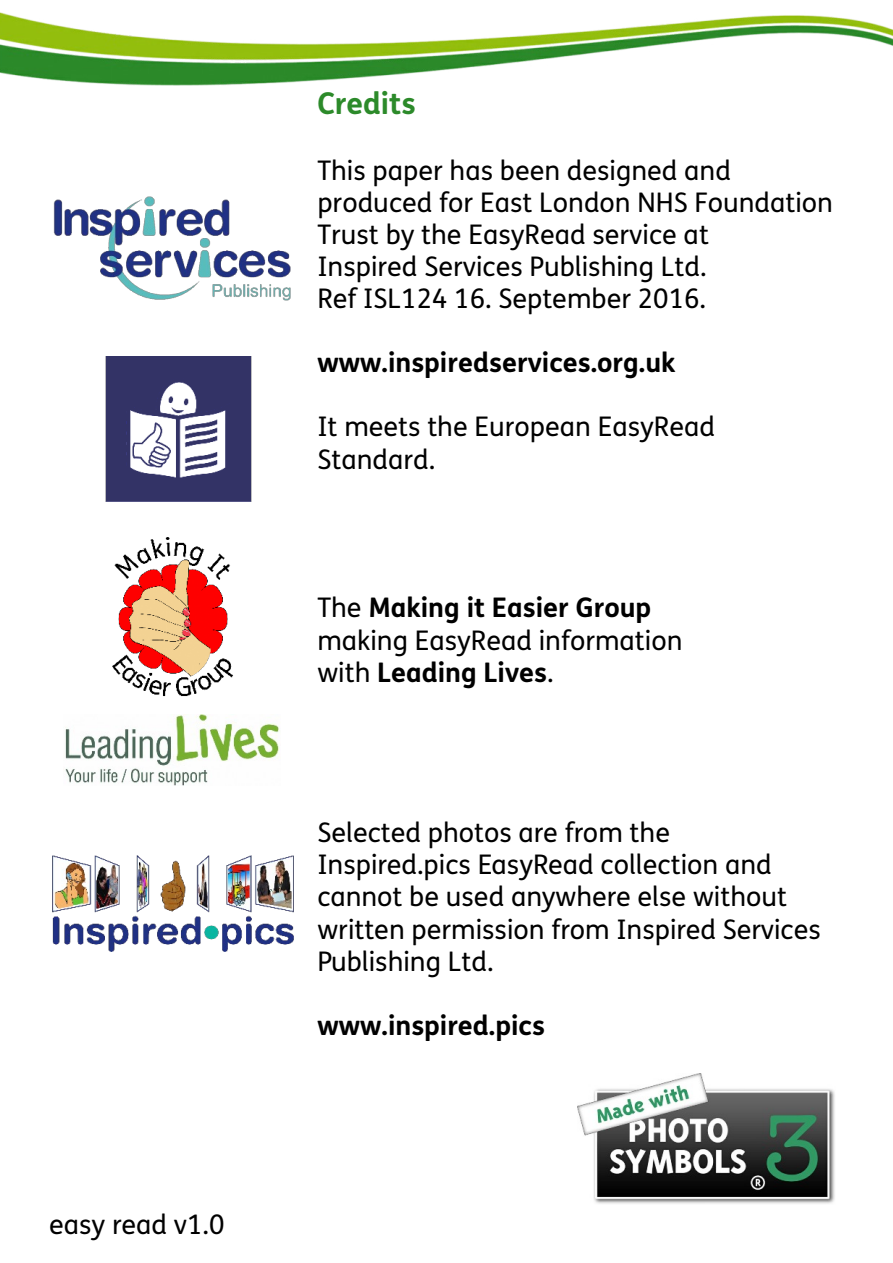
<style>
.page{position:relative;width:893px;height:1263px;background:#fff}
.page>*{position:absolute;margin:0;border:0;box-sizing:border-box;transform-origin:0 0}
.t1{font:700 30px "FS Me";color:#2c8a2a}
.t2{font:27px/32.1px "FS Me";color:#000}
.t3{font:700 27px "FS Me";color:#000}
.s1{font-weight:700}
</style>
<div class="page">
<img style="left:53px;top:196px;width:238px;height:104px">
<img style="left:105px;top:356px;width:146px;height:145px">
<img style="left:578px;top:1073px;width:257px;height:131px">
<img style="left:52px;top:855px;width:242px;height:97px">
<img style="left:112px;top:537px;width:121px;height:160px">
<img style="left:65px;top:714px;width:215px;height:71px">
<img style="left:0;top:12px;width:893px;height:73px">
<p class="t2" style="left:49px;top:1211px;width:177px">easy read v1.0</p>
<p class="t1" style="left:317px;top:92px;width:100px">Credits</p>
<p class="t2" style="left:317px;top:157px;width:517px">This paper has been designed and produced for East London NHS Foundation Trust by the EasyRead service at<br>Inspired Services Publishing Ltd.<br>Ref ISL124 16. September 2016.</p>
<p class="t3" style="left:317px;top:352px;width:360px">www.inspiredservices.org.uk</p>
<p class="t2" style="left:317px;top:414px;width:399px">It meets the European EasyRead<br>Standard.</p>
<p class="t2" style="left:317px;top:595px;width:367px">The <span class="s1">Making it Easier Group </span>making EasyRead information with <span class="s1">Leading Lives</span>.</p>
<p class="t2" style="left:317px;top:819px;width:505px">Selected photos are from the Inspired.pics EasyRead collection and cannot be used anywhere else without written permission from Inspired Services Publishing Ltd.</p>
<p class="t3" style="left:317px;top:1015px;width:229px">www.inspired.pics</p>
</div>
